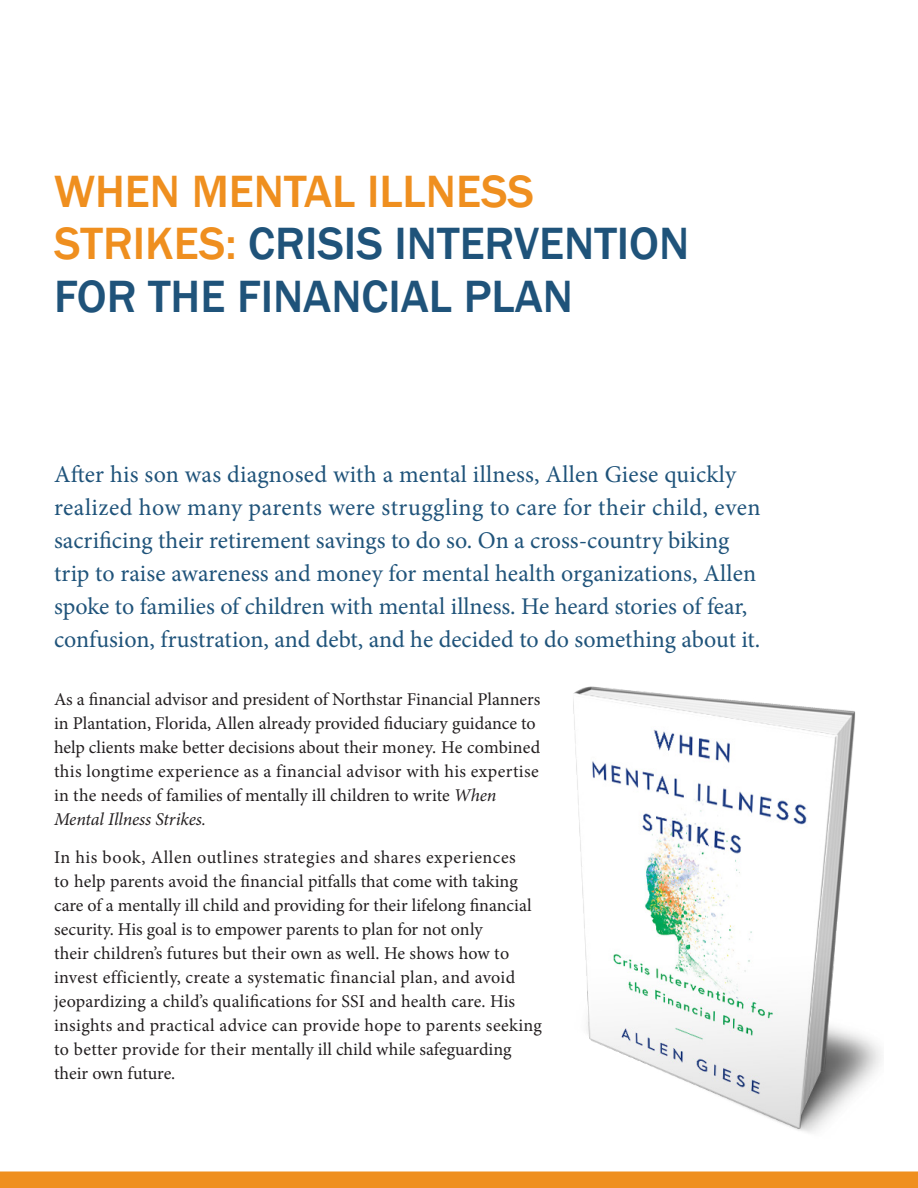
<style>
.page{position:relative;width:918px;height:1188px;background:#fff}
.page>*{position:absolute;margin:0;border:0;box-sizing:border-box;transform-origin:0 0}
.Body_Header_24_28{font:500 46.5px/52.5px "Franklin Gothic";color:#1f537a}
.t1{font:24px/33px "Minion Pro";color:#1f537a}
.t2{font:18px/24px "Minion Pro";letter-spacing:.005em;color:#231f20}
.s1{color:#ef8f1f}
.s2{font-style:italic}
</style>
<div class="page">
<div style="left:0;top:1172px;width:918px;height:16px;background:#ef8f1f"></div>
<img style="left:573px;top:686px;width:309px;height:447px">
<p class="Body_Header_24_28" style="left:54px;top:166px;width:637px"><span class="s1">WHEN MENTAL ILLNESS<br>STRIKES:</span> CRISIS INTERVENTION<br>FOR THE FINANCIAL PLAN</p>
<p class="t1" style="left:54px;top:458px;width:708px">After his son was diagnosed with a mental illness, Allen Giese quickly realized how many parents were struggling to care for their child, even sacrificing their retirement savings to do so. On a cross-country biking trip to raise awareness and money for mental health organizations, Allen spoke to families of children with mental illness. He heard stories of fear, confusion, frustration, and debt, and he decided to do something about it.</p>
<p class="t2" style="left:54px;top:687px;width:488px">As a financial advisor and president of Northstar Financial Planners in Plantation, Florida, Allen already provided fiduciary guidance to help clients make better decisions about their money. He combined this longtime experience as a financial advisor with his expertise in the needs of families of mentally ill children to write <span class="s2">When Mental Illness Strikes.</span></p>
<p class="t2" style="left:54px;top:845px;width:490px">In his book, Allen outlines strategies and shares experiences<br>to help parents avoid the financial pitfalls that come with taking care of a mentally ill child and providing for their lifelong financial security. His goal is to empower parents to plan for not only<br>their children’s futures but their own as well. He shows how to invest efficiently, create a systematic financial plan, and avoid jeopardizing a child’s qualifications for SSI and health care. His insights and practical advice can provide hope to parents seeking to better provide for their mentally ill child while safeguarding their own future.</p>
</div>
